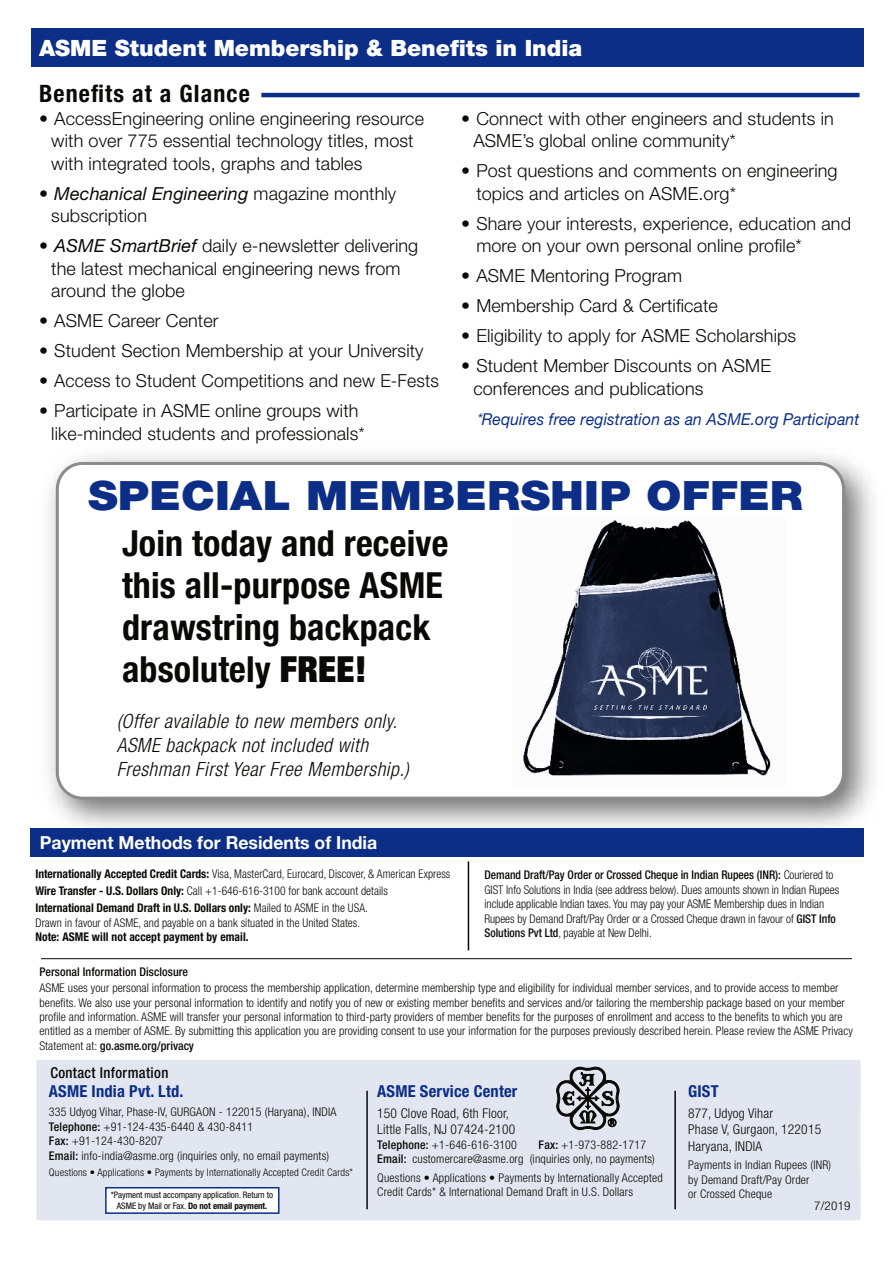
<style>
.page{position:relative;width:895px;height:1262px;background:#fff}
.page>*{position:absolute;margin:0;border:0;box-sizing:border-box;transform-origin:0 0}
.t1{font:900 40.5px "Helvetica Neue LT Std";letter-spacing:.005em;color:#0c2e86;scale:1.1 1}
.t2{font:700 condensed 36px/42px "Helvetica Neue LT Std";letter-spacing:.005em;color:#0a0905}
.t3{font:700 condensed 24px "Helvetica Neue LT Std";letter-spacing:.045em;color:#0a0905}
.t4{font:900 22.5px "Helvetica Neue LT Std";color:#fff}
.t5{font:italic 300 condensed 19.65px/24px "Helvetica Neue LT Std";letter-spacing:.025em;color:#0a0905}
.t6{font:300 18px/22.5px "Helvetica Neue LT Std";letter-spacing:.005em;color:#0a0905}
.t7{font:700 18px "Helvetica Neue LT Std";color:#fff}
.t8{font:italic 16.5px "Helvetica Neue LT Std";letter-spacing:.005em;color:#0c2e86;scale:.95 1}
.t9{font:700 condensed 16.5px "Helvetica Neue LT Std";letter-spacing:.01em;color:#0c2e86}
.t10{font:500 condensed 15px "Helvetica Neue LT Std";letter-spacing:.025em;color:#0a0905}
.t11{font:300 condensed 13.5px/16.2px "Helvetica Neue LT Std";letter-spacing:.015em;color:#0a0905}
.t12{font:300 condensed 12px/14.4px "Helvetica Neue LT Std";letter-spacing:.005em;color:#0a0905}
.t13{font:300 condensed 12px/14.4px "Helvetica Neue LT Std";letter-spacing:.005em;color:#0a0905;scale:.96 1}
.t14{font:300 condensed 12px/17.4px "Helvetica Neue LT Std";letter-spacing:.005em;color:#0a0905;scale:.95 1}
.t15{font:700 condensed 12px "Helvetica Neue LT Std";letter-spacing:.005em;color:#0a0905;scale:.96 1}
.t16{font:500 condensed 12px "Helvetica Neue LT Std";letter-spacing:.005em;color:#0a0905}
.t17{font:300 condensed 12px "Helvetica Neue LT Std";letter-spacing:.005em;color:#0a0905;scale:1.1 1}
.t18{font:300 condensed 10.5px "Helvetica Neue LT Std";letter-spacing:.015em;color:#0a0905}
.t19{font:condensed 9px/10.5px "Helvetica Neue LT Std";letter-spacing:-.005em;color:#0a0905;text-align:center}
.s1{font-weight:400;font-style:italic}
.s2{font-weight:300;font-stretch:condensed}
.s3{font-weight:900}
.s4{font-weight:700}
.s5{font-weight:500}
</style>
<div class="page">
<img style="left:49px;top:455px;width:824px;height:391px">
<div style="left:57px;top:463px;width:786px;height:335px;background:#fff;border-radius:26px"></div>
<div style="left:56px;top:462px;width:789px;height:338px;border:3px solid #8c8b8a;border-radius:26px"></div>
<div style="left:31px;top:29px;width:832px;height:38px;background:#0c2e86"></div>
<div style="left:30px;top:828px;width:833px;height:28px;background:#0c2e86"></div>
<img style="left:523px;top:520px;width:248px;height:256px">
<hr style="left:261px;top:93px;width:598px;height:4px;background:#0c2e86">
<hr style="left:468px;top:861px;width:1px;height:89px;background:#0a0905">
<hr style="left:41px;top:958px;width:811px;height:1px;background:#0a0905">
<div style="left:36px;top:1060px;width:824px;height:160px;background:#e2e6f0"></div>
<hr style="left:366px;top:1091px;width:2px;height:118px;background:#0a0905">
<hr style="left:674px;top:1091px;width:2px;height:118px;background:#0a0905">
<div style="left:105px;top:1187px;width:174px;height:27px;background:#fff;border:2px solid #0c2e86"></div>
<svg style="left:556px;top:1066px;width:64px;height:64px"></svg>
<h3 class="t4" style="left:39px;top:34px;width:544px">ASME Student Membership &amp; Benefits in India</h3>
<h3 class="t3" style="left:39px;top:79px;width:212px">Benefits at a Glance</h3>
<h3 class="t6" style="left:51px;top:107px;width:374px;text-indent:-12px">• AccessEngineering online engineering resource with over 775 essential technology titles, most with integrated tools, graphs and tables</h3>
<h3 class="t6" style="left:51px;top:182px;width:346px;text-indent:-12px"><span class="s1">• Mechanical Engineering</span> magazine monthly subscription</h3>
<h3 class="t6" style="left:51px;top:234px;width:368px;text-indent:-12px">• <span class="s1">ASME SmartBrief</span> daily e-newsletter delivering the latest mechanical engineering news from around the globe</h3>
<h3 class="t6" style="left:39px;top:309px;width:181px">• ASME Career Center</h3>
<h3 class="t6" style="left:39px;top:339px;width:386px">• Student Section Membership at your University</h3>
<h3 class="t6" style="left:39px;top:369px;width:401px">• Access to Student Competitions and new E-Fests</h3>
<h3 class="t6" style="left:51px;top:399px;width:315px;text-indent:-12px">• Participate in ASME online groups with like-minded students and professionals*</h3>
<h3 class="t6" style="left:473px;top:107px;width:362px;text-indent:-12px">• Connect with other engineers and students in<br>ASME’s global online community*</h3>
<h3 class="t6" style="left:476px;top:159px;width:363px;text-indent:-15px">• Post questions and comments on engineering topics and articles on ASME.org*</h3>
<h3 class="t6" style="left:476px;top:212px;width:376px;text-indent:-15px">• Share your interests, experience, education and more on your own personal online profile*</h3>
<h3 class="t6" style="left:461px;top:264px;width:222px">• ASME Mentoring Program</h3>
<h3 class="t6" style="left:461px;top:294px;width:258px">• Membership Card &amp; Certificate</h3>
<h3 class="t6" style="left:461px;top:324px;width:336px">• Eligibility to apply for ASME Scholarships</h3>
<h3 class="t6" style="left:473px;top:354px;width:299px;text-indent:-12px">• Student Member Discounts on ASME conferences and publications</h3>
<h3 class="t8" style="left:476px;top:409px;width:405px"><span class="s2">*</span>Requires free registration as an ASME.org Participant</h3>
<h1 class="t1" style="left:88px;top:471px;width:651px">SPECIAL MEMBERSHIP OFFER</h1>
<h2 class="t2" style="left:122px;top:521px;width:328px">Join today and receive this all-purpose ASME drawstring backpack absolutely <span class="s3">FREE!</span></h2>
<h3 class="t5" style="left:117px;top:709px;width:294px">(Offer available to new members only.<br>ASME backpack not included with<br>Freshman First Year Free Membership.)</h3>
<h3 class="t7" style="left:40px;top:831px;width:339px">Payment Methods for Residents of India</h3>
<p class="t14" style="left:35px;top:864px;width:438px"><span class="s4">Internationally Accepted Credit Cards:</span> Visa, MasterCard, Eurocard, Discover, &amp; American Express<br><span class="s4">Wire Transfer - U.S. Dollars Only:</span> Call +1-646-616-3100 for bank account details<br><span class="s4">International Demand Draft in U.S. Dollars only:</span> Mailed to ASME in the USA.</p>
<p class="t13" style="left:35px;top:915px;width:340px">Drawn in favour of ASME, and payable on a bank situated in the United States.</p>
<p class="t15" style="left:35px;top:929px;width:224px">Note: ASME will not accept payment by email.</p>
<p class="t16" style="left:39px;top:965px;width:150px">Personal Information Disclosure</p>
<p class="t12" style="left:39px;top:980px;width:815px">ASME uses your personal information to process the membership application, determine membership type and eligibility for individual member services, and to provide access to member benefits. We also use your personal information to identify and notify you of new or existing member benefits and services and/or tailoring the membership package based on your member profile and information. ASME will transfer your personal information to third-party providers of member benefits for the purposes of enrollment and access to the benefits to which you are entitled as a member of ASME. By submitting this application you are providing consent to use your information for the purposes previously described herein. Please review the ASME Privacy Statement at: <span class="s5">go.asme.org/privacy</span></p>
<h3 class="t9" style="left:377px;top:1081px;width:142px">ASME Service Center</h3>
<p class="t11" style="left:377px;top:1105px;width:139px">150 Clove Road, 6th Floor,<br>Little Falls, NJ 07424-2100</p>
<p class="t12" style="left:377px;top:1137px;width:141px"><span class="s5">Telephone:</span> +1-646-616-3100</p>
<p class="t13" style="left:484px;top:868px;width:371px"><span class="s5">Demand Draft/Pay Order or Crossed Cheque in Indian Rupees (INR):</span> Couriered to GIST Info Solutions in India (see address below). Dues amounts shown in Indian Rupees include applicable Indian taxes. You may pay your ASME Membership dues in Indian Rupees by Demand Draft/Pay Order or a Crossed Cheque drawn in favour of <span class="s5">GIST Info Solutions Pvt Ltd</span>, payable at New Delhi.</p>
<p class="t10" style="left:50px;top:1063px;width:120px">Contact Information</p>
<h3 class="t9" style="left:49px;top:1081px;width:136px">ASME India Pvt. Ltd.</h3>
<p class="t12" style="left:49px;top:1105px;width:289px">335 Udyog Vihar, Phase-IV, GURGAON - 122015 (Haryana), INDIA <span class="s5">Telephone:</span> +91-124-435-6440 &amp; 430-8411<br><span class="s5">Fax:</span> +91-124-430-8207<br><span class="s5">Email:</span> info-india@asme.org (inquiries only, no email payments)</p>
<p class="t18" style="left:49px;top:1166px;width:306px">Questions • Applications • Payments by Internationally Accepted Credit Cards*</p>
<h3 class="t9" style="left:688px;top:1081px;width:32px">GIST</h3>
<p class="t11" style="left:688px;top:1105px;width:134px">877, Udyog Vihar<br>Phase V, Gurgaon, 122015<br>Haryana, INDIA</p>
<p class="t12" style="left:688px;top:1158px;width:145px">Payments in Indian Rupees (INR) by Demand Draft/Pay Order<br>or Crossed Cheque</p>
<p class="t12" style="left:377px;top:1137px;width:279px;text-indent:161px"><span class="s5">Fax:</span> +1-973-882-1717<br><span class="s5">Email:</span> customercare@asme.org (inquiries only, no payments)</p>
<p class="t12" style="left:377px;top:1170px;width:287px">Questions • Applications • Payments by Internationally Accepted<br>Credit Cards* &amp; International Demand Draft in U.S. Dollars</p>
<p class="t19" style="left:111px;top:1190px;width:164px">*Payment must accompany application. Return to<br>ASME by Mail or Fax. <span class="s4">Do not email payment.</span></p>
<p class="t17" style="left:814px;top:1199px;width:35px">7/2019</p>
</div>
